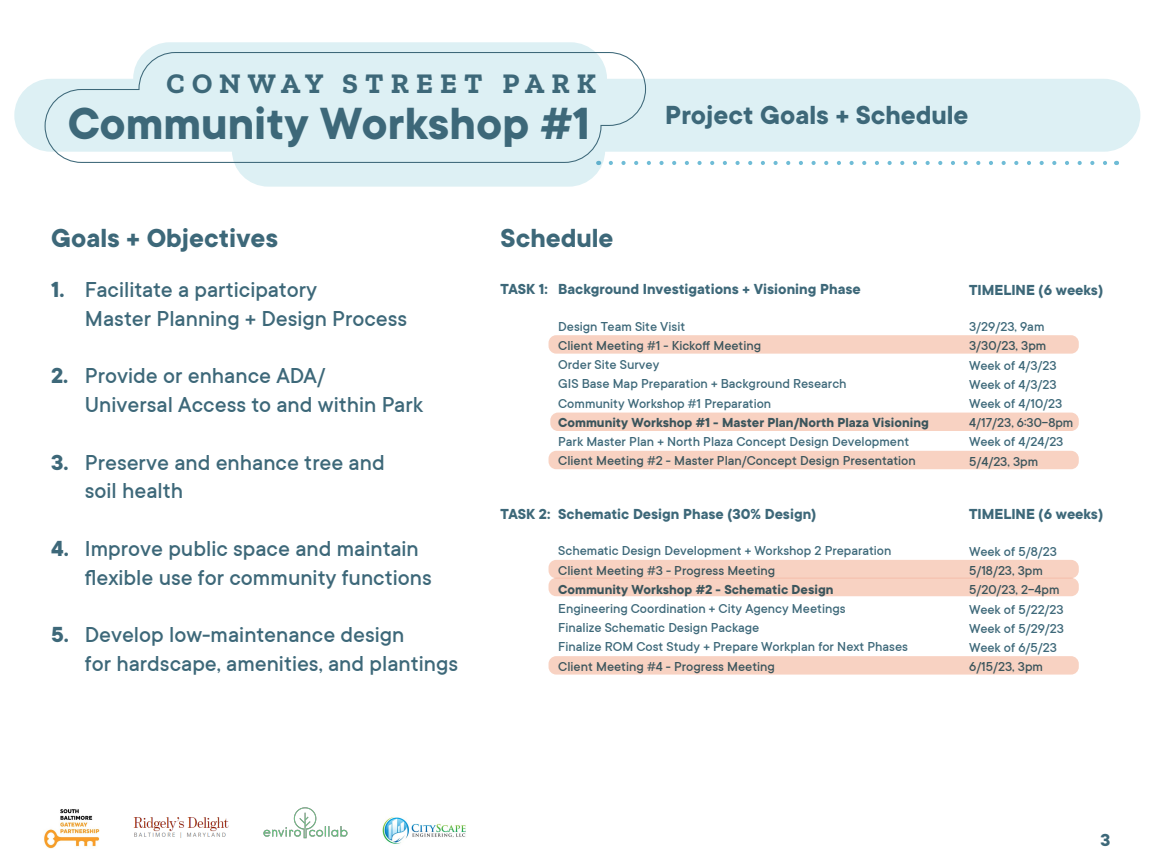
<style>
.page{position:relative;width:1152px;height:864px;background:#fff}
.page>*{position:absolute;margin:0;border:0;box-sizing:border-box;transform-origin:0 0}
.t1{font:700 49.56px "TT Commons";color:#3d6879}
.t2{font:700 28.8px "TT Commons";color:#3d6879}
.t3{font:700 28.48px "Zilla Slab";letter-spacing:.25em;color:#3d6879}
.t4{font:500 24px "TT Commons";color:#3d6879}
.t5{font:700 24px "TT Commons";color:#3d6879}
.t6{font:700 19.2px "TT Commons";color:#3d6879}
.t7{font:700 16px "TT Commons";color:#3d6879}
.t8{font:500 14.4px/19.2px "TT Commons";color:#3d6879}
.t9{font:700 14.4px "TT Commons";color:#3d6879}
.s1{font-weight:700}
</style>
<div class="page">
<div style="left:133px;top:42px;width:474px;height:73px;background:#ddf0f4;border-radius:36px"></div>
<div style="left:232px;top:114px;width:373px;height:73px;background:#ddf0f4;border-radius:36px"></div>
<svg style="left:611px;top:161px;width:496px;height:4px"></svg>
<div style="left:14px;top:79px;width:1126px;height:73px;background:#ddf0f4;border-radius:36px"></div>
<svg style="left:44px;top:51px;width:603px;height:112px"></svg>
<img style="left:382px;top:817px;width:84px;height:27px">
<img style="left:133px;top:817px;width:96px;height:21px">
<img style="left:44px;top:809px;width:55px;height:39px">
<img style="left:263px;top:807px;width:85px;height:32px">
<div style="left:550px;top:413px;width:529px;height:18px;background:#f8d2c2;border-radius:8px"></div>
<div style="left:549px;top:335px;width:530px;height:19px;background:#f8d2c2;border-radius:8px"></div>
<div style="left:549px;top:451px;width:530px;height:18px;background:#f8d2c2;border-radius:8px"></div>
<div style="left:549px;top:560px;width:530px;height:18px;background:#f8d2c2;border-radius:8px"></div>
<div style="left:549px;top:578px;width:530px;height:18px;background:#f8d2c2;border-radius:8px"></div>
<div style="left:549px;top:656px;width:530px;height:19px;background:#f8d2c2;border-radius:8px"></div>
<p class="t3" style="left:167px;top:67px;width:431px">CONWAY STREET PARK</p>
<p class="t1" style="left:68px;top:96px;width:524px">Community Workshop #1</p>
<p class="t2" style="left:665px;top:99px;width:305px">Project Goals + Schedule</p>
<p class="t2" style="left:51px;top:222px;width:229px">Goals + Objectives</p>
<p class="t2" style="left:501px;top:222px;width:114px">Schedule</p>
<p class="t4" style="left:85px;top:276px;width:234px">Facilitate a participatory</p>
<p class="t4" style="left:85px;top:305px;width:324px">Master Planning + Design Process</p>
<p class="t4" style="left:85px;top:363px;width:242px">Provide or enhance ADA/</p>
<p class="t4" style="left:85px;top:391px;width:340px">Universal Access to and within Park</p>
<p class="t5" style="left:51px;top:276px;width:15px">1.</p>
<p class="t7" style="left:501px;top:280px;width:362px">TASK 1: Background Investigations + Visioning Phase</p>
<p class="t8" style="left:558px;top:317px;width:128px">Design Team Site Visit</p>
<p class="t8" style="left:558px;top:336px;width:204px">Client Meeting #1 - Kickoff Meeting</p>
<p class="t8" style="left:558px;top:355px;width:103px">Order Site Survey</p>
<p class="t8" style="left:558px;top:374px;width:290px">GIS Base Map Preparation + Background Research</p>
<p class="t8" style="left:558px;top:394px;width:215px">Community Workshop #1 Preparation</p>
<p class="t9" style="left:558px;top:414px;width:372px">Community Workshop #1 - Master Plan/North Plaza Visioning</p>
<p class="t8" style="left:558px;top:432px;width:353px">Park Master Plan + North Plaza Concept Design Development</p>
<p class="t8" style="left:558px;top:451px;width:359px">Client Meeting #2 - Master Plan/Concept Design Presentation</p>
<p class="t5" style="left:51px;top:362px;width:19px">2.</p>
<p class="t5" style="left:51px;top:449px;width:19px">3.</p>
<p class="t4" style="left:85px;top:449px;width:301px">Preserve and enhance tree and</p>
<p class="t4" style="left:85px;top:478px;width:100px">soil health</p>
<p class="t5" style="left:51px;top:535px;width:19px">4.</p>
<p class="t5" style="left:51px;top:622px;width:19px">5.</p>
<p class="t4" style="left:85px;top:535px;width:335px">Improve public space and maintain</p>
<p class="t4" style="left:85px;top:564px;width:348px">flexible use for community functions</p>
<p class="t4" style="left:85px;top:622px;width:321px">Develop low-maintenance design</p>
<p class="t4" style="left:85px;top:651px;width:375px">for hardscape, amenities, and plantings</p>
<p class="t7" style="left:501px;top:505px;width:317px">TASK 2: Schematic Design Phase (30% Design)</p>
<p class="t8" style="left:558px;top:541px;width:335px">Schematic Design Development + Workshop 2 Preparation</p>
<p class="t8" style="left:558px;top:561px;width:218px">Client Meeting #3 - Progress Meeting</p>
<p class="t8" style="left:558px;top:580px;width:289px"><span class="s1">Community Workshop #2 - Schematic Design<br></span>Engineering Coordination + City Agency Meetings</p>
<p class="t8" style="left:558px;top:618px;width:203px">Finalize Schematic Design Package</p>
<p class="t8" style="left:558px;top:637px;width:351px">Finalize ROM Cost Study + Prepare Workplan for Next Phases</p>
<p class="t8" style="left:558px;top:657px;width:218px">Client Meeting #4 - Progress Meeting</p>
<p class="t7" style="left:969px;top:281px;width:135px">TIMELINE (6 weeks)</p>
<p class="t8" style="left:969px;top:317px;width:77px">3/29/23, 9am</p>
<p class="t8" style="left:969px;top:337px;width:79px">3/30/23, 3pm</p>
<p class="t8" style="left:969px;top:356px;width:89px">Week of 4/3/23</p>
<p class="t8" style="left:969px;top:375px;width:89px">Week of 4/3/23</p>
<p class="t8" style="left:969px;top:394px;width:95px">Week of 4/10/23</p>
<p class="t8" style="left:969px;top:413px;width:106px">4/17/23, 6:30-8pm</p>
<p class="t8" style="left:969px;top:433px;width:96px">Week of 4/24/23</p>
<p class="t8" style="left:969px;top:452px;width:71px">5/4/23, 3pm</p>
<p class="t7" style="left:969px;top:506px;width:135px">TIMELINE (6 weeks)</p>
<p class="t8" style="left:969px;top:542px;width:89px">Week of 5/8/23</p>
<p class="t8" style="left:969px;top:561px;width:75px">5/18/23, 3pm</p>
<p class="t8" style="left:969px;top:580px;width:96px">5/20/23, 2-4pm<br>Week of 5/22/23</p>
<p class="t8" style="left:969px;top:619px;width:96px">Week of 5/29/23</p>
<p class="t8" style="left:969px;top:638px;width:89px">Week of 6/5/23</p>
<p class="t8" style="left:969px;top:657px;width:75px">6/15/23, 3pm</p>
<p class="t6" style="left:1100px;top:830px;width:11px">3</p>
</div>
